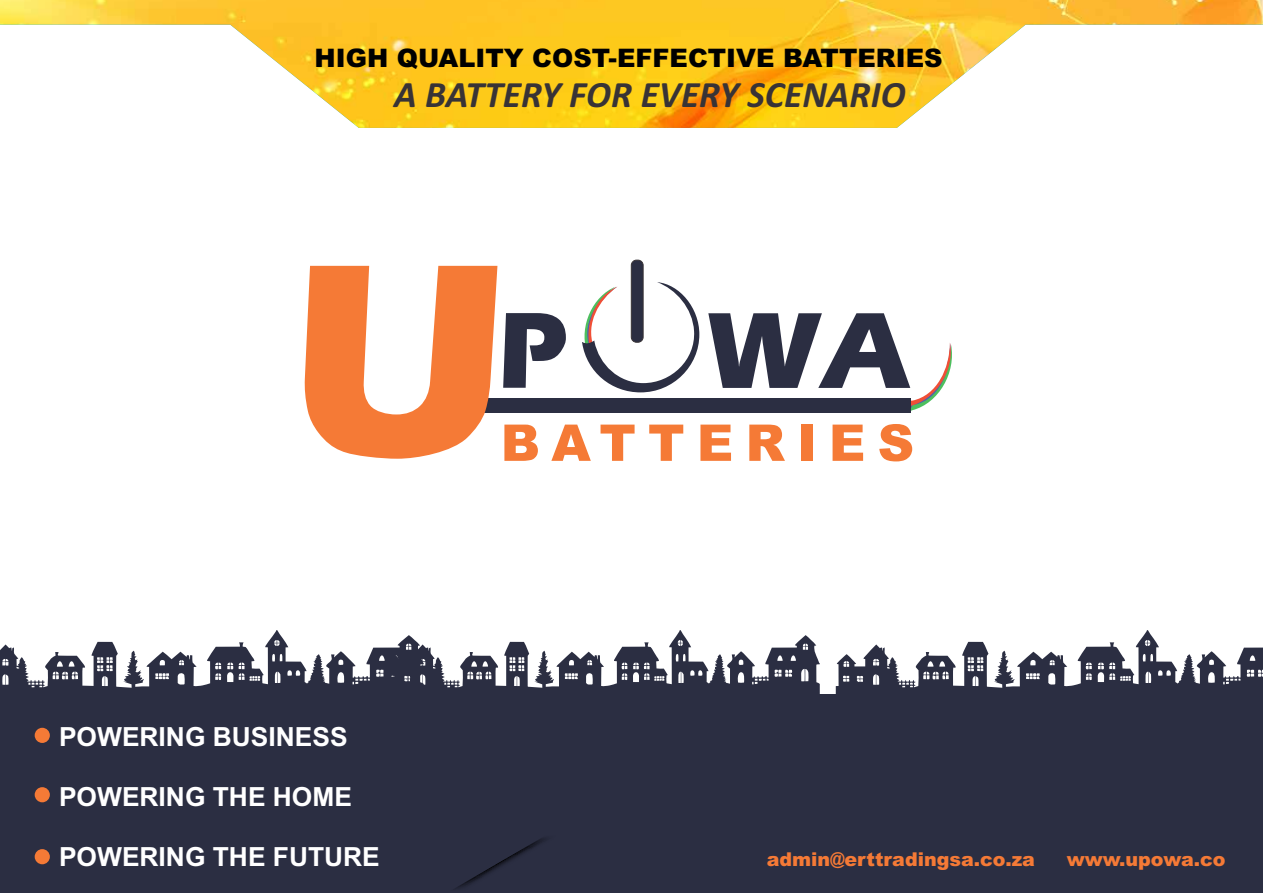
<style>
.page{position:relative;width:1263px;height:893px;background:#fff}
.page>*{position:absolute;margin:0;border:0;box-sizing:border-box;transform-origin:0 0}
.t1{font:900 50.7px "Arial";letter-spacing:.24em;color:#f57a36}
.t2{font:italic 700 37.35px "Calibri";color:#383336}
.t3{font:700 26.4px "Arial";color:#fff}
.t4{font:900 25.5px "Arial";color:#000}
.t5{font:900 19.05px "Arial";color:#f57a36}
</style>
<div class="page">
<div style="left:0;top:694px;width:1263px;height:199px;background:#2b2e42"></div>
<svg style="left:455px;top:838px;width:90px;height:51px"></svg>
<div style="left:35px;top:728px;width:15px;height:15px;background:#f57a36;border-radius:50%"></div>
<img style="left:0;top:0;width:1263px;height:128px">
<div style="left:35px;top:787px;width:15px;height:15px;background:#f57a36;border-radius:50%"></div>
<div style="left:35px;top:849px;width:15px;height:15px;background:#f57a36;border-radius:50%"></div>
<svg style="left:0;top:630px;width:820px;height:64px"></svg>
<svg style="left:836px;top:630px;width:427px;height:64px"></svg>
<svg style="left:503px;top:313px;width:63px;height:75px"></svg>
<div style="left:631px;top:260px;width:12px;height:83px;background:#2b2e42;border:1px solid #383336;border-radius:5px"></div>
<svg style="left:582px;top:282px;width:117px;height:110px"></svg>
<svg style="left:708px;top:313px;width:244px;height:98px"></svg>
<div style="left:483px;top:399px;width:428px;height:14px;background:#2b2e42"></div>
<svg style="left:304px;top:266px;width:193px;height:193px"></svg>
<p class="t4" style="left:315px;top:49px;width:629px">HIGH QUALITY COST-EFFECTIVE BATTERIES</p>
<h2 class="t2" style="left:394px;top:79px;width:513px">A BATTERY FOR EVERY SCENARIO</h2>
<p class="t3" style="left:59px;top:727px;width:290px">POWERING BUSINESS</p>
<p class="t3" style="left:59px;top:787px;width:294px">POWERING THE HOME</p>
<p class="t3" style="left:59px;top:846px;width:322px">POWERING THE FUTURE</p>
<h1 class="t1" style="left:501px;top:425px;width:415px">BATTERIES</h1>
<p class="t5" style="left:767px;top:852px;width:270px">admin@erttradingsa.co.za</p>
<p class="t5" style="left:1067px;top:852px;width:160px">www.upowa.co</p>
</div>
